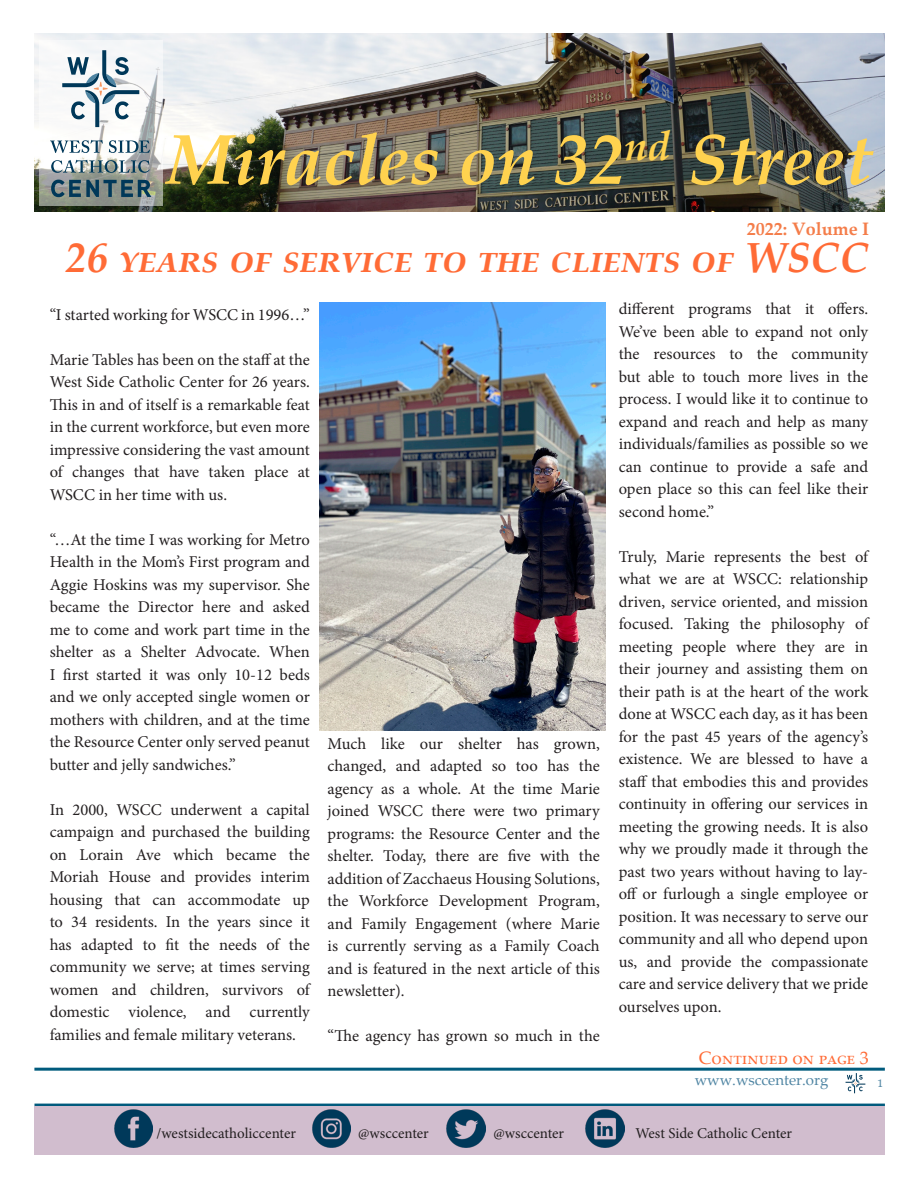
<style>
.page{position:relative;width:918px;height:1188px;background:#fff}
.page>*{position:absolute;margin:0;border:0;box-sizing:border-box;transform-origin:0 0}
.t1{font:italic 700 70.5px "Palatino Linotype";color:#ffd24f}
.t2{font:italic 700 42px "Palatino Linotype";letter-spacing:.01em;color:#ff6b36}
.t3{font:18px "Palatino Linotype";color:#ff6b36}
.t4{font:700 18px "Palatino Linotype";color:#f47d4a}
.t5{font:18px "Palatino Linotype";color:#4f85a3}
.t6{font:16.5px/22.5px "Minion Pro";letter-spacing:-.005em;color:#231f20;text-align:justify}
.t7{font:15px "Minion Pro";color:#231f20}
.t8{font:15px "Palatino Linotype";color:#4f85a3}
</style>
<div class="page">
<div style="left:34px;top:1104px;width:851px;height:10px;background:#015b7d"></div>
<hr style="left:34px;top:1068px;width:851px;height:3px;background:#015b7d">
<img style="left:34px;top:34px;width:851px;height:178px">
<svg style="left:39px;top:41px;width:123px;height:165px;fill:#f5f7f8"></svg>
<svg style="left:51px;top:160px;width:99px;height:13px"></svg>
<svg style="left:50px;top:140px;width:100px;height:13px"></svg>
<svg style="left:51px;top:180px;width:100px;height:17px;background:#4e6b74"></svg>
<svg style="left:62px;top:50px;width:77px;height:77px"></svg>
<div style="left:34px;top:1106px;width:851px;height:49px;background:#d1bdce"></div>
<svg style="left:846px;top:1073px;width:19px;height:20px"></svg>
<img style="left:320px;top:302px;width:285px;height:428px">
<img style="left:114px;top:1109px;width:39px;height:39px">
<img style="left:312px;top:1109px;width:38px;height:39px">
<img style="left:447px;top:1109px;width:38px;height:39px">
<img style="left:586px;top:1109px;width:38px;height:39px">
<p class="t1" style="left:167px;top:110px;width:707px">Miracles on 32<sup>nd</sup> Street</p>
<p class="t4" style="left:747px;top:216px;width:124px">2022: Volume I</p>
<p class="t2" style="left:66px;top:228px;width:805px">26 years of service to the clients of WSCC</p>
<p class="t6" style="left:50px;top:303px;width:262px">“I started working for WSCC in 1996…”</p>
<p class="t6" style="left:50px;top:348px;width:262px">Marie Tables has been on the staff at the West Side Catholic Center for 26 years.<br>This in and of itself is a remarkable feat in the current workforce, but even more impressive considering the vast amount of changes that have taken place at WSCC in her time with us.</p>
<p class="t6" style="left:50px;top:528px;width:262px">“…At the time I was working for Metro Health in the Mom’s First program and Aggie Hoskins was my supervisor. She became the Director here and asked me to come and work part time in the shelter as a Shelter Advocate. When I first started it was only 10-12 beds and we only accepted single women or mothers with children, and at the time the Resource Center only served peanut butter and jelly sandwiches.”</p>
<p class="t6" style="left:50px;top:798px;width:262px">In 2000, WSCC underwent a capital campaign and purchased the building on Lorain Ave which became the Moriah House and provides interim housing that can accommodate up to 34 residents. In the years since it has adapted to fit the needs of the community we serve; at times serving women and children, survivors of domestic violence, and currently families and female military veterans.</p>
<p class="t6" style="left:619px;top:298px;width:251px">different programs that it offers.<br>We’ve been able to expand not only the resources to the community but able to touch more lives in the process. I would like it to continue to expand and reach and help as many individuals/families as possible so we can continue to provide a safe and open place so this can feel like their second home.”</p>
<p class="t6" style="left:619px;top:545px;width:251px">Truly, Marie represents the best of what we are at WSCC: relationship driven, service oriented, and mission focused. Taking the philosophy of meeting people where they are in their journey and assisting them on their path is at the heart of the work done at WSCC each day, as it has been for the past 45 years of the agency’s existence. We are blessed to have a staff that embodies this and provides continuity in offering our services in meeting the growing needs. It is also why we proudly made it through the past two years without having to lay&shy;off or furlough a single employee or position. It was necessary to serve our community and all who depend upon us, and provide the compassionate care and service delivery that we pride ourselves upon.</p>
<p class="t6" style="left:328px;top:732px;width:274px">Much like our shelter has grown, changed, and adapted so too has the agency as a whole. At the time Marie joined WSCC there were two primary programs: the Resource Center and the shelter. Today, there are five with the addition of Zacchaeus Housing Solutions, the Workforce Development Program, and Family Engagement (where Marie is currently serving as a Family Coach and is featured in the next article of this newsletter).</p>
<p class="t6" style="left:328px;top:1025px;width:274px">“The agency has grown so much in the</p>
<p class="t3" style="left:699px;top:1045px;width:171px">Continued on page 3</p>
<p class="t8" style="left:695px;top:1070px;width:135px">www.wsccenter.org</p>
<p class="t5" style="left:877px;top:1066px;width:7px">1</p>
<p class="t7" style="left:157px;top:1123px;width:141px">/westsidecatholiccenter</p>
<p class="t7" style="left:358px;top:1124px;width:72px">@wsccenter</p>
<p class="t7" style="left:494px;top:1124px;width:72px">@wsccenter</p>
<p class="t7" style="left:635px;top:1123px;width:158px">West Side Catholic Center</p>
</div>
